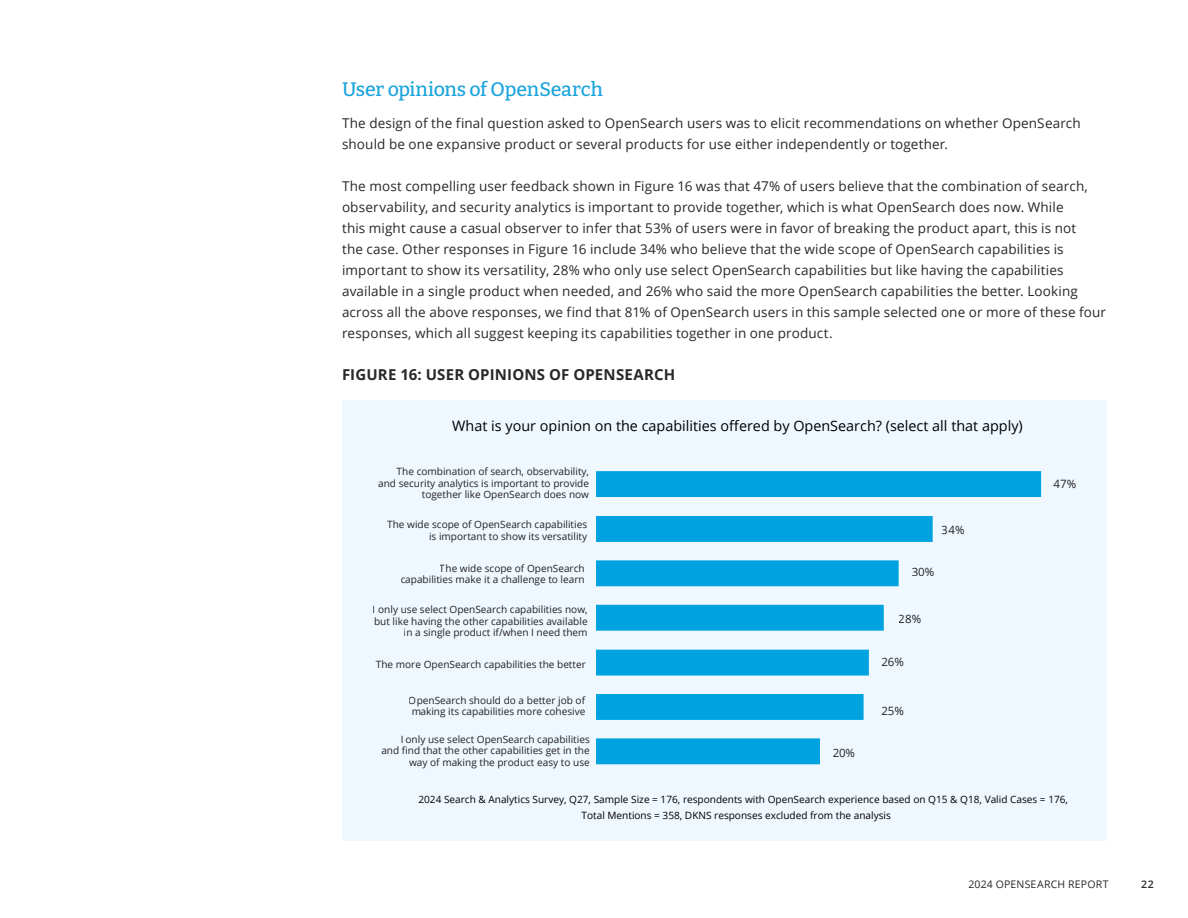
<style>
.page{position:relative;width:1188px;height:918px;background:#fff}
.page>*{position:absolute;margin:0;border:0;box-sizing:border-box;transform-origin:0 0}
.t1{font:500 19.5px "Bitter";letter-spacing:-.01em;color:#1ba4dd}
.t2{font:700 15px "Open Sans";letter-spacing:.01em;color:#282828}
.t3{font:14.4px "Open Sans";color:#000}
.t4{font:13.5px/21px "Open Sans";letter-spacing:.01em;color:#282828}
.t5{font:11.55px "Open Sans";color:#222}
.t6{font:10.5px "Open Sans";letter-spacing:.02em;color:#282828}
.t7{font:600 10.5px "Open Sans";color:#282828}
.t8{font:10.05px/11.6px "Open Sans";color:#222;text-align:right}
.t9{font:10.05px/15.9px "Open Sans";color:#000}
</style>
<div class="page">
<div style="left:342px;top:400px;width:765px;height:442px;background:#f0f8ff"></div>
<svg style="left:596px;top:471px;width:445px;height:293px"></svg>
<h3 class="t1" style="left:342px;top:77px;width:263px">User opinions of OpenSearch</h3>
<p class="t4" style="left:342px;top:112px;width:740px">The design of the final question asked to OpenSearch users was to elicit recommendations on whether OpenSearch should be one expansive product or several products for use either independently or together.</p>
<p class="t4" style="left:342px;top:175px;width:766px">The most compelling user feedback shown in Figure 16 was that 47% of users believe that the combination of search, observability, and security analytics is important to provide together, which is what OpenSearch does now. While<br>this might cause a casual observer to infer that 53% of users were in favor of breaking the product apart, this is not<br>the case. Other responses in Figure 16 include 34% who believe that the wide scope of OpenSearch capabilities is important to show its versatility, 28% who only use select OpenSearch capabilities but like having the capabilities available in a single product when needed, and 26% who said the more OpenSearch capabilities the better. Looking across all the above responses, we find that 81% of OpenSearch users in this sample selected one or more of these four responses, which all suggest keeping its capabilities together in one product.</p>
<p class="t2" style="left:342px;top:364px;width:335px">FIGURE 16: USER OPINIONS OF OPENSEARCH</p>
<p class="t3" style="left:452px;top:416px;width:572px">What is your opinion on the capabilities offered by OpenSearch? (select all that apply)</p>
<p class="t8" style="left:378px;top:465px;width:213px">The combination of search, observability, and security analytics is important to provide together like OpenSearch does now</p>
<p class="t8" style="left:387px;top:519px;width:201px">The wide scope of OpenSearch capabilities is important to show its versatility</p>
<p class="t8" style="left:400px;top:562px;width:186px">The wide scope of OpenSearch capabilities make it a challenge to learn</p>
<p class="t8" style="left:373px;top:604px;width:216px">I only use select OpenSearch capabilities now, but like having the other capabilities available in a single product if/when I need them</p>
<p class="t8" style="left:376px;top:658px;width:212px">The more OpenSearch capabilities the better</p>
<p class="t8" style="left:409px;top:694px;width:178px;text-align:left">OpenSearch should do a better job of making its capabilities more cohesive</p>
<p class="t8" style="left:381px;top:733px;width:210px">I only use select OpenSearch capabilities and find that the other capabilities get in the way of making the product easy to use</p>
<p class="t5" style="left:1054px;top:476px;width:24px">47%</p>
<p class="t5" style="left:942px;top:522px;width:24px">34%</p>
<p class="t5" style="left:912px;top:564px;width:24px">30%</p>
<p class="t5" style="left:899px;top:611px;width:24px">28%</p>
<p class="t5" style="left:881px;top:654px;width:24px">26%</p>
<p class="t5" style="left:881px;top:703px;width:24px">25%</p>
<p class="t5" style="left:832px;top:745px;width:24px">20%</p>
<p class="t9" style="left:582px;top:791px;width:488px;text-indent:-163px">2024 Search &amp; Analytics Survey, Q27, Sample Size = 176, respondents with OpenSearch experience based on Q15 &amp; Q18, Valid Cases = 176,<br>Total Mentions = 358, DKNS responses excluded from the analysis</p>
<p class="t6" style="left:968px;top:877px;width:142px">2024 OPENSEARCH REPORT</p>
<p class="t7" style="left:1141px;top:877px;width:14px">22</p>
</div>
